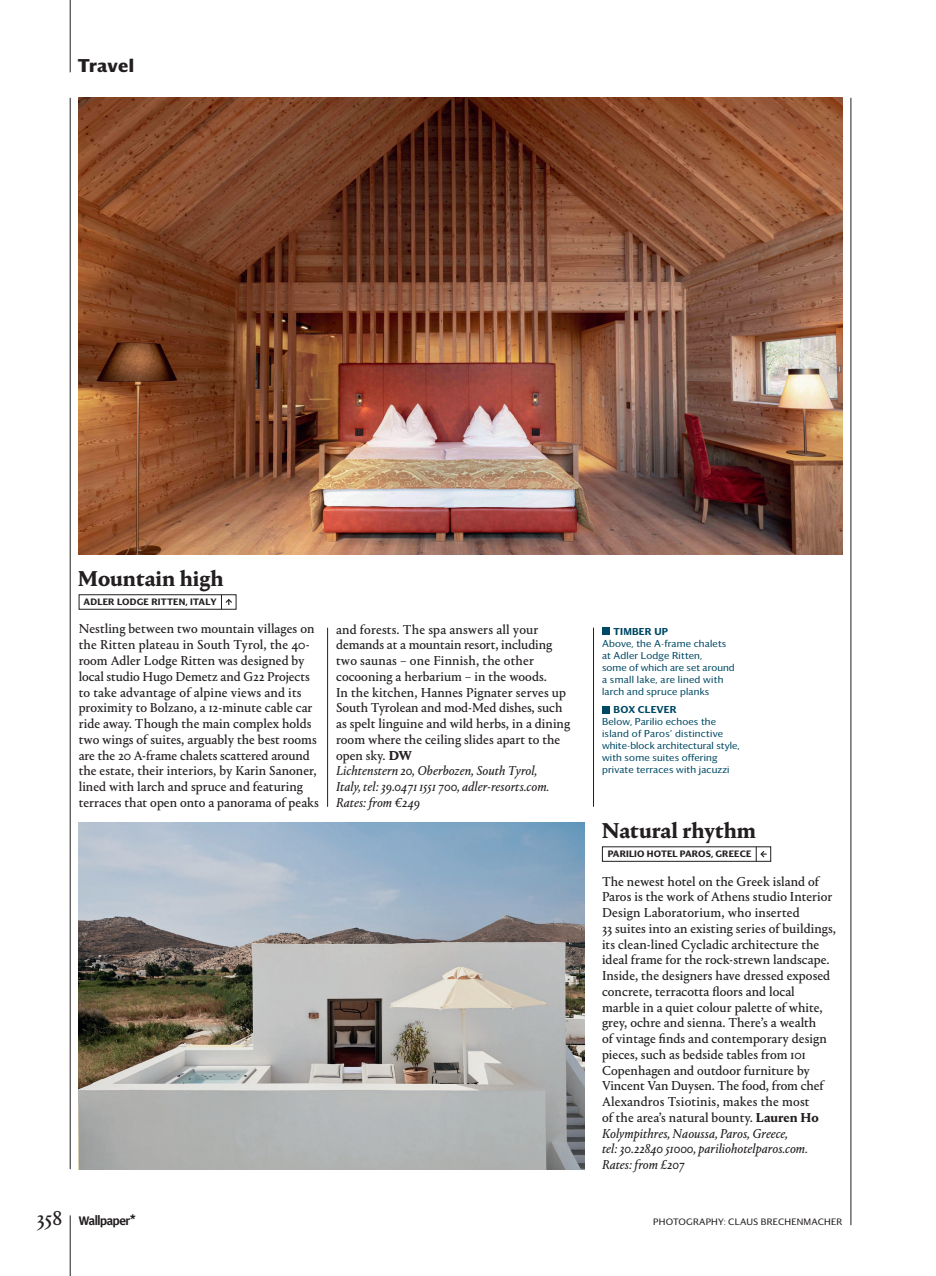
<style>
.page{position:relative;width:936px;height:1276px;background:#fff}
.page>*{position:absolute;margin:0;border:0;box-sizing:border-box;transform-origin:0 0}
.t1{font:700 22.5px "Portrait Text";color:#231f20}
.t2{font:21px "Portrait Text Regular 2";color:#231f20}
.t3{font:700 18px "Darby Sans Text";letter-spacing:.01em;color:#231f20}
.t4{font:13.5px/15.8px "Portrait Text Regular 2";color:#231f20}
.t5{font:9.75px/12px "Darby Sans Text";letter-spacing:.02em;color:#004964}
.t6{font:600 9.75px "Darby Sans Text";letter-spacing:.02em;color:#004964}
.t7{font:600 9px "Darby Sans Text";letter-spacing:.01em;color:#231f20}
.t8{font:9px "Darby Sans Text";letter-spacing:.02em;color:#231f20}
.s1{font-family:"Portrait Text";font-weight:700}
.s2{font-style:italic}
.s3{font-family:"Plakat Narrow";font-size:27.45px}
</style>
<div class="page">
<img style="left:79px;top:98px;width:763px;height:457px">
<img style="left:79px;top:822px;width:506px;height:347px">
<div style="left:79px;top:594px;width:157px;height:15px;border:1px solid #231f20"></div>
<hr style="left:327px;top:627px;width:1px;height:180px;background:#231f20">
<div style="left:602px;top:627px;width:7px;height:8px;background:#004964"></div>
<div style="left:602px;top:706px;width:7px;height:7px;background:#004964"></div>
<hr style="left:593px;top:627px;width:1px;height:180px;background:#231f20">
<hr style="left:850px;top:98px;width:1px;height:1127px;background:#231f20">
<svg style="left:221px;top:595px;width:12px;height:14px"></svg>
<svg style="left:755px;top:847px;width:11px;height:14px"></svg>
<hr style="left:70px;top:0;width:1px;height:72px;background:#231f20">
<hr style="left:70px;top:1215px;width:1px;height:61px;background:#231f20">
<hr style="left:70px;top:98px;width:1px;height:1071px;background:#231f20">
<h3 class="t3" style="left:78px;top:56px;width:58px">Travel</h3>
<h1 class="t1" style="left:78px;top:570px;width:147px">Mountain high</h1>
<p class="t7" style="left:83px;top:598px;width:135px">ADLER LODGE RITTEN, ITALY</p>
<p class="t4" style="left:79px;top:622px;width:242px">Nestling between two mountain villages on the Ritten plateau in South Tyrol, the 40- room Adler Lodge Ritten was designed by local studio Hugo Demetz and G22 Projects to take advantage of alpine views and its proximity to Bolzano, a 12-minute cable car ride away. Though the main complex holds two wings of suites, arguably the best rooms are the 20 A-frame chalets scattered around the estate, their interiors, by Karin Sanoner, lined with larch and spruce and featuring terraces that open onto a panorama of peaks</p>
<p class="t4" style="left:336px;top:622px;width:236px">and forests. The spa answers all your demands at a mountain resort, including two saunas – one Finnish, the other cocooning a herbarium – in the woods.<br>In the kitchen, Hannes Pignater serves up South Tyrolean and mod-Med dishes, such as spelt linguine and wild herbs, in a dining room where the ceiling slides apart to the open sky. <span class="s1">DW<br></span><span class="s2">Lichtenstern 20, Oberbozen, South Tyrol,<br>Italy, tel: 39.0471 1551 700, adler-resorts.com.<br>Rates: from €249</span></p>
<p class="t6" style="left:613px;top:628px;width:56px">TIMBER UP</p>
<p class="t5" style="left:602px;top:638px;width:134px">Above, the A-frame chalets at Adler Lodge Ritten,<br>some of which are set around a small lake, are lined with larch and spruce planks</p>
<p class="t6" style="left:613px;top:706px;width:65px">BOX CLEVER</p>
<p class="t5" style="left:602px;top:717px;width:139px">Below, Parilio echoes the island of Paros’ distinctive white-block architectural style, with some suites offering private terraces with jacuzzi</p>
<h1 class="t1" style="left:601px;top:822px;width:156px">Natural rhythm</h1>
<p class="t7" style="left:607px;top:851px;width:145px">PARILIO HOTEL PAROS, GREECE</p>
<h2 class="t2" style="left:37px;top:1209px;width:100px">358 <span class="s3">∑</span></h2>
<p class="t4" style="left:602px;top:874px;width:235px">The newest hotel on the Greek island of Paros is the work of Athens studio Interior Design Laboratorium, who inserted<br>33 suites into an existing series of buildings, its clean-lined Cycladic architecture the ideal frame for the rock-strewn landscape.<br>Inside, the designers have dressed exposed concrete, terracotta floors and local marble in a quiet colour palette of white, grey, ochre and sienna. There’s a wealth<br>of vintage finds and contemporary design pieces, such as bedside tables from 101<br>Copenhagen and outdoor furniture by Vincent Van Duysen. The food, from chef Alexandros Tsiotinis, makes the most<br>of the area’s natural bounty. <span class="s1">Lauren Ho </span><span class="s2">Kolympithres, Naoussa, Paros, Greece,<br>tel: 30.22840 51000, pariliohotelparos.com.<br>Rates: from £207</span></p>
<p class="t8" style="left:653px;top:1218px;width:191px">PHOTOGRAPHY: CLAUS BRECHENMACHER</p>
</div>
